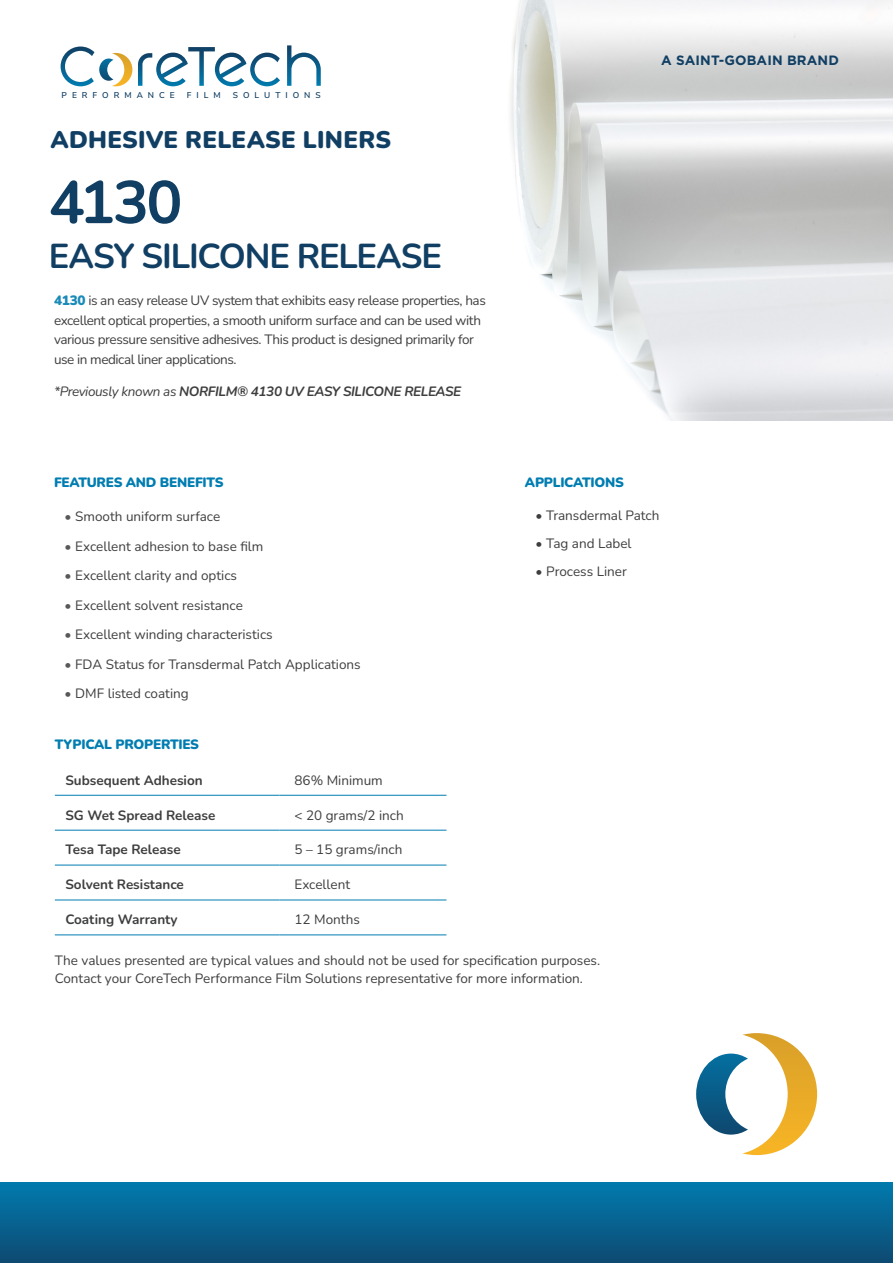
<style>
.page{position:relative;width:893px;height:1263px;background:#fff}
.page>*{position:absolute;margin:0;border:0;box-sizing:border-box;transform-origin:0 0}
.Headline{font:700 60px "Nunito";color:#113f64}
.Headline-2{font:700 34.5px "Nunito";letter-spacing:-.03em;color:#113f64}
.t1{font:900 24px "Nunito";letter-spacing:.01em;color:#113f64}
.BulletList{font:13.5px "Nunito";color:#3e3e3f}
.BulletList-2{font:13.5px/19.5px "Nunito";letter-spacing:-.03em;color:#3e3e3f}
.BulletList-3{font:700 13.5px "Nunito";color:#3e3e3f}
.t2{font:italic 700 13.5px "Nunito";letter-spacing:-.03em;color:#3e3e3f}
.OrangeSubheadline{font:900 13.5px "Nunito";letter-spacing:-.02em;color:#007db1}
.t3{font:700 13.5px "Gotham";letter-spacing:.01em;color:#113f64}
.t4{font:200 8.4px "Nunito Sans 12 pt";letter-spacing:.595em;color:#113f64}
.s1{font-weight:900;color:#1a8ab9}
.s2{font-weight:400}
.s3{color:#57585a}
</style>
<div class="page">
<div style="left:0;top:1183px;width:893px;height:80px;background:linear-gradient(to bottom,#017aad,#0e4b73)"></div>
<img style="left:510px;top:0;width:383px;height:421px">
<svg style="left:61px;top:47px;width:71px;height:39px"></svg>
<svg style="left:138px;top:47px;width:142px;height:39px"></svg>
<svg style="left:287px;top:45px;width:34px;height:41px"></svg>
<svg style="left:696px;top:1033px;width:121px;height:122px"></svg>
<hr style="left:55px;top:795px;width:225px;height:1px;background:#007db1">
<hr style="left:280px;top:795px;width:166px;height:1px;background:#007db1">
<hr style="left:55px;top:830px;width:225px;height:1px;background:#007db1">
<hr style="left:280px;top:830px;width:166px;height:1px;background:#007db1">
<hr style="left:55px;top:865px;width:225px;height:1px;background:#007db1">
<hr style="left:280px;top:865px;width:166px;height:1px;background:#007db1">
<hr style="left:55px;top:900px;width:225px;height:1px;background:#007db1">
<hr style="left:55px;top:934px;width:225px;height:1px;background:#007db1">
<hr style="left:280px;top:900px;width:166px;height:1px;background:#007db1">
<hr style="left:280px;top:934px;width:166px;height:1px;background:#007db1">
<p class="t4" style="left:62px;top:90px;width:115px">PERFORMANCE</p>
<p class="t4" style="left:187px;top:90px;width:35px">FILM</p>
<p class="t4" style="left:233px;top:90px;width:89px">SOLUTIONS</p>
<h3 class="t1" style="left:51px;top:122px;width:342px">ADHESIVE RELEASE LINERS</h3>
<p class="Headline" style="left:49px;top:160px;width:135px">4130</p>
<p class="Headline-2" style="left:49px;top:232px;width:395px">EASY SILICONE RELEASE</p>
<p class="BulletList-2" style="left:54px;top:290px;width:433px"><span class="s1">4130</span> is an easy release UV system that exhibits easy release properties, has excellent optical properties, a smooth uniform surface and can be used with various pressure sensitive adhesives. This product is designed primarily for use in medical liner applications.</p>
<p class="t2" style="left:54px;top:382px;width:409px"><span class="s2">*Previously known as</span> NORFILM® 4130 UV EASY SILICONE RELEASE</p>
<p class="OrangeSubheadline" style="left:54px;top:473px;width:171px">FEATURES AND BENEFITS</p>
<p class="BulletList" style="left:65px;top:507px;width:157px"><span class="s3">•</span> Smooth uniform surface</p>
<p class="BulletList" style="left:65px;top:536px;width:200px"><span class="s3">•</span> Excellent adhesion to base film</p>
<p class="BulletList" style="left:65px;top:566px;width:174px"><span class="s3">•</span> Excellent clarity and optics</p>
<p class="BulletList" style="left:65px;top:595px;width:180px"><span class="s3">•</span> Excellent solvent resistance</p>
<p class="BulletList" style="left:65px;top:625px;width:210px"><span class="s3">•</span> Excellent winding characteristics</p>
<p class="BulletList" style="left:65px;top:654px;width:298px"><span class="s3">•</span> FDA Status for Transdermal Patch Applications</p>
<p class="BulletList" style="left:65px;top:684px;width:126px"><span class="s3">•</span> DMF listed coating</p>
<p class="OrangeSubheadline" style="left:55px;top:734px;width:146px">TYPICAL PROPERTIES</p>
<p class="t3" style="left:661px;top:51px;width:179px">A SAINT-GOBAIN BRAND</p>
<p class="OrangeSubheadline" style="left:525px;top:473px;width:100px">APPLICATIONS</p>
<p class="BulletList" style="left:536px;top:505px;width:125px">• Transdermal Patch</p>
<p class="BulletList" style="left:536px;top:533px;width:97px">• Tag and Label</p>
<p class="BulletList" style="left:536px;top:561px;width:93px">• Process Liner</p>
<p class="BulletList-3" style="left:65px;top:770px;width:139px">Subsequent Adhesion</p>
<p class="BulletList" style="left:294px;top:770px;width:90px">86% Minimum</p>
<p class="BulletList-3" style="left:65px;top:805px;width:151px">SG Wet Spread Release</p>
<p class="BulletList" style="left:294px;top:805px;width:111px">&lt; 20 grams/2 inch</p>
<p class="BulletList-3" style="left:65px;top:840px;width:117px">Tesa Tape Release</p>
<p class="BulletList" style="left:294px;top:840px;width:109px">5 – 15 grams/inch</p>
<p class="BulletList-3" style="left:65px;top:875px;width:120px">Solvent Resistance</p>
<p class="BulletList" style="left:294px;top:875px;width:57px">Excellent</p>
<p class="BulletList-3" style="left:65px;top:910px;width:114px">Coating Warranty</p>
<p class="BulletList" style="left:294px;top:910px;width:67px">12 Months</p>
<p class="BulletList" style="left:55px;top:951px;width:547px">The values presented are typical values and should not be used for specification purposes.</p>
<p class="BulletList" style="left:55px;top:969px;width:530px">Contact your CoreTech Performance Film Solutions representative for more information.</p>
</div>
